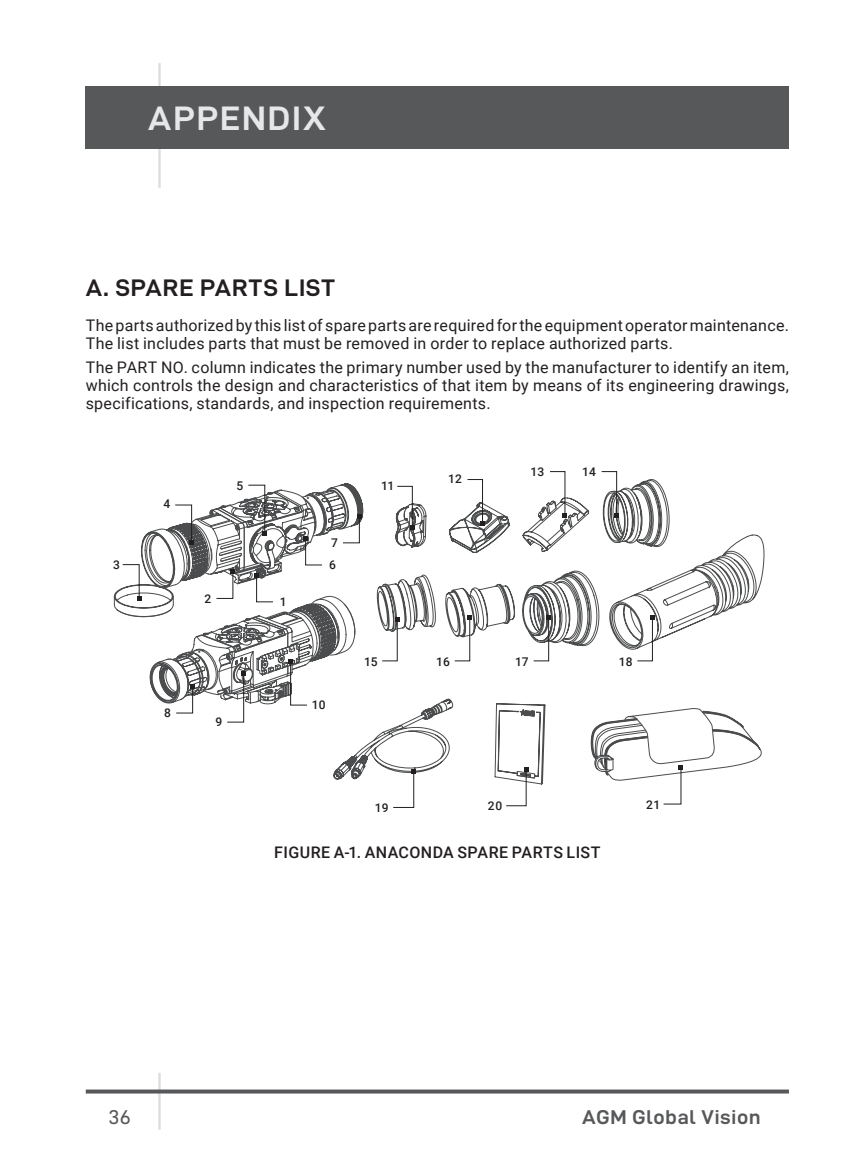
<style>
.page{position:relative;width:857px;height:1170px;background:#fff}
.page>*{position:absolute;margin:0;border:0;box-sizing:border-box;transform-origin:0 0}
.t1{font:34px "D DIN Exp Bold";letter-spacing:.055em;color:#e6e7e9}
.t2{font:24px "D DIN Exp Bold";letter-spacing:.03em;color:#231f20}
.t3{font:20px "D DIN Exp Bold";letter-spacing:.035em;color:#57585a}
.t4{font:20px "D DIN Exp";color:#57585a}
.t5{font:16px/18px "Roboto";letter-spacing:.015em;color:#231f20}
.t6{font:500 16px "Roboto";letter-spacing:.03em;color:#231f20}
.t7{font:500 12px "Roboto";letter-spacing:.01em;color:#231f20}
</style>
<div class="page">
<hr style="left:158px;top:1072px;width:3px;height:57px;background:#dcdddf">
<svg style="left:86px;top:1089px;width:703px;height:4px;background:#6d6e6f"></svg>
<hr style="left:158px;top:63px;width:3px;height:125px;background:#dcdddf">
<div style="left:86px;top:86px;width:703px;height:62px;background:#57585a"></div>
<svg style="left:113px;top:471px;width:652px;height:337px"></svg>
<h1 class="t1" style="left:148px;top:99px;width:179px">APPENDIX</h1>
<h2 class="t2" style="left:86px;top:274px;width:251px">A. SPARE PARTS LIST</h2>
<p class="t5" style="left:86px;top:316px;width:705px">The parts authorized by this list of spare parts are required for the equipment operator maintenance.<br>The list includes parts that must be removed in order to replace authorized parts.</p>
<p class="t5" style="left:86px;top:357px;width:704px;text-align:justify">The PART NO. column indicates the primary number used by the manufacturer to identify an item, which controls the design and characteristics of that item by means of its engineering drawings, specifications, standards, and inspection requirements.</p>
<p class="t7" style="left:113px;top:556px;width:8px">3</p>
<p class="t7" style="left:163px;top:496px;width:8px">4</p>
<p class="t7" style="left:164px;top:704px;width:8px">8</p>
<p class="t7" style="left:205px;top:590px;width:8px">2</p>
<p class="t7" style="left:236px;top:477px;width:8px">5</p>
<p class="t7" style="left:381px;top:477px;width:15px">11</p>
<p class="t7" style="left:331px;top:534px;width:8px">7</p>
<p class="t7" style="left:280px;top:593px;width:8px">1</p>
<p class="t7" style="left:329px;top:556px;width:8px">6</p>
<p class="t7" style="left:448px;top:470px;width:15px">12</p>
<p class="t7" style="left:530px;top:463px;width:15px">13</p>
<p class="t7" style="left:582px;top:463px;width:15px">14</p>
<p class="t7" style="left:215px;top:713px;width:8px">9</p>
<p class="t7" style="left:312px;top:696px;width:15px">10</p>
<p class="t7" style="left:364px;top:653px;width:15px">15</p>
<p class="t7" style="left:436px;top:653px;width:15px">16</p>
<p class="t7" style="left:515px;top:653px;width:15px">17</p>
<p class="t7" style="left:619px;top:653px;width:15px">18</p>
<p class="t7" style="left:375px;top:799px;width:15px">19</p>
<p class="t7" style="left:488px;top:797px;width:16px">20</p>
<p class="t7" style="left:646px;top:796px;width:16px">21</p>
<p class="t6" style="left:274px;top:841px;width:328px">FIGURE A-1. ANACONDA SPARE PARTS LIST</p>
<p class="t4" style="left:109px;top:1105px;width:24px">36</p>
<p class="t3" style="left:582px;top:1105px;width:180px">AGM Global Vision</p>
</div>
